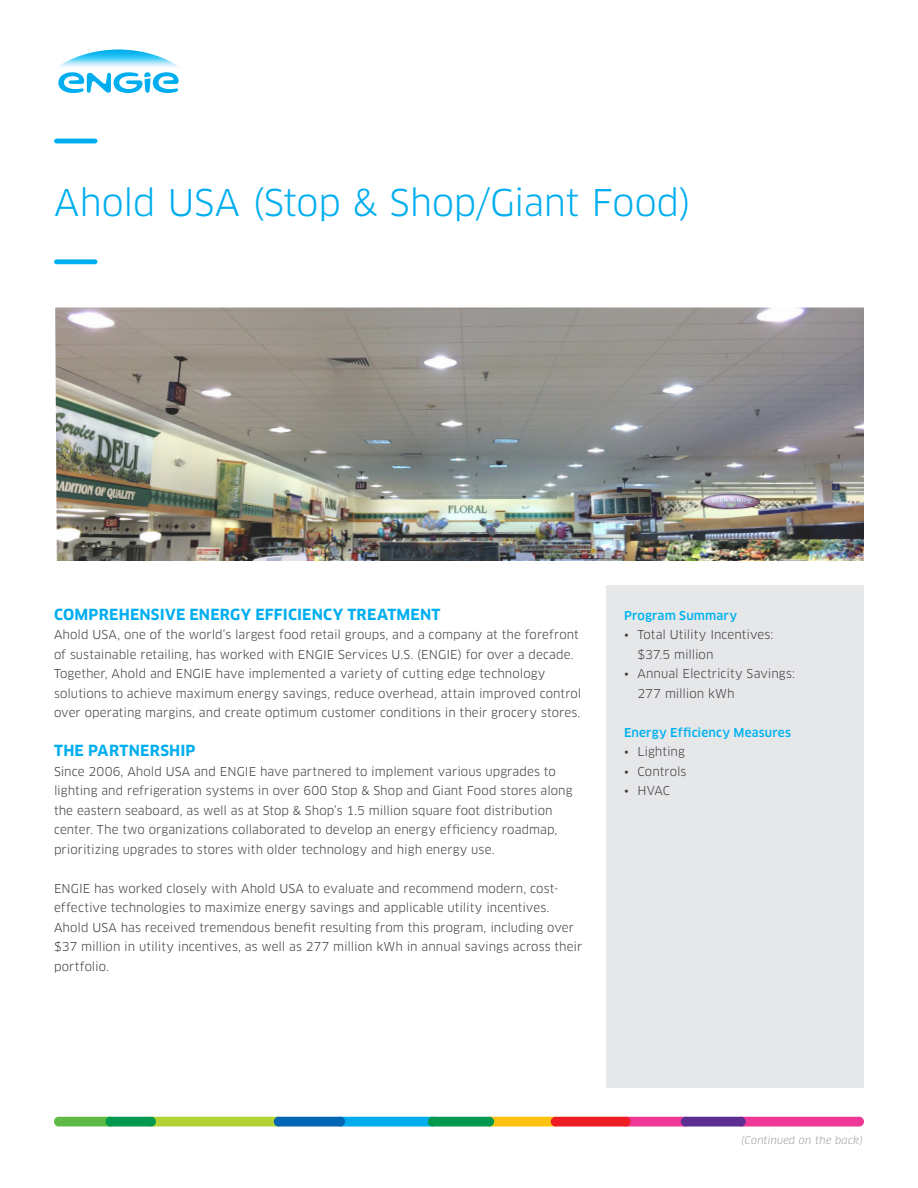
<style>
.page{position:relative;width:918px;height:1188px;background:#fff}
.page>*{position:absolute;margin:0;border:0;box-sizing:border-box;transform-origin:0 0}
.t1{font:36px "Clan OT";letter-spacing:-.005em;color:#00aeef}
.t2{font:700 15px "Clan OT";letter-spacing:.015em;color:#00aeef}
.Body{font:12px/19.5px "Clan OT";letter-spacing:.005em;color:#3e3e3f}
.t3{font:500 12px "Clan OT";letter-spacing:.01em;color:#00b3ef}
.Footer_Date{font:italic 10.5px "Clan OT";letter-spacing:.015em;color:#939598}
</style>
<div class="page">
<svg style="left:58px;top:50px;width:121px;height:43px"></svg>
<img style="left:55px;top:308px;width:809px;height:253px">
<hr style="left:56px;top:139px;width:39px;height:4px;background:#00aeef">
<div style="left:56px;top:259px;width:39px;height:5px;background:#00aeef"></div>
<div style="left:606px;top:585px;width:258px;height:503px;background:#e6e7e9"></div>
<div style="left:736px;top:1117px;width:128px;height:9px;background:#ed3896;border-radius:5px"></div>
<div style="left:621px;top:1117px;width:69px;height:9px;background:#ed3896;border-radius:5px"></div>
<div style="left:485px;top:1117px;width:75px;height:9px;background:#fec210;border-radius:5px"></div>
<div style="left:551px;top:1117px;width:80px;height:9px;background:#ee1d23;border-radius:5px"></div>
<div style="left:336px;top:1117px;width:101px;height:9px;background:#00aeef;border-radius:5px"></div>
<div style="left:147px;top:1117px;width:136px;height:9px;background:#b3d234;border-radius:5px"></div>
<div style="left:54px;top:1117px;width:61px;height:9px;background:#60bb46;border-radius:5px"></div>
<div style="left:428px;top:1117px;width:66px;height:9px;background:#00994e;border-radius:5px"></div>
<div style="left:274px;top:1117px;width:71px;height:9px;background:#0166b3;border-radius:5px"></div>
<div style="left:106px;top:1117px;width:50px;height:9px;background:#00994e;border-radius:5px"></div>
<div style="left:681px;top:1117px;width:65px;height:9px;background:#5b2e91;border-radius:5px"></div>
<h1 class="t1" style="left:54px;top:181px;width:639px">Ahold USA (Stop &amp; Shop/Giant Food)</h1>
<h2 class="t2" style="left:54px;top:605px;width:388px">COMPREHENSIVE ENERGY EFFICIENCY TREATMENT</h2>
<h2 class="Body" style="left:54px;top:625px;width:529px">Ahold USA, one of the world’s largest food retail groups, and a company at the forefront of sustainable retailing, has worked with ENGIE Services U.S. (ENGIE) for over a decade.<br>Together, Ahold and ENGIE have implemented a variety of cutting edge technology solutions to achieve maximum energy savings, reduce overhead, attain improved control over operating margins, and create optimum customer conditions in their grocery stores.</h2>
<h2 class="t2" style="left:54px;top:742px;width:143px">THE PARTNERSHIP</h2>
<p class="Body" style="left:54px;top:761px;width:520px">Since 2006, Ahold USA and ENGIE have partnered to implement various upgrades to lighting and refrigeration systems in over 600 Stop &amp; Shop and Giant Food stores along the eastern seaboard, as well as at Stop &amp; Shop’s 1.5 million square foot distribution center. The two organizations collaborated to develop an energy efficiency roadmap, prioritizing upgrades to stores with older technology and high energy use.</p>
<p class="Body" style="left:54px;top:878px;width:530px">ENGIE has worked closely with Ahold USA to evaluate and recommend modern, cost&shy;effective technologies to maximize energy savings and applicable utility incentives.<br>Ahold USA has received tremendous benefit resulting from this program, including over $37 million in utility incentives, as well as 277 million kWh in annual savings across their portfolio.</p>
<h3 class="t3" style="left:624px;top:608px;width:115px">Program Summary</h3>
<p class="Body" style="left:638px;top:625px;width:138px;text-indent:-14px">• Total Utility Incentives: $37.5 million</p>
<p class="Body" style="left:638px;top:664px;width:159px;text-indent:-14px">• Annual Electricity Savings:<br>277 million kWh</p>
<h3 class="t3" style="left:624px;top:725px;width:168px">Energy Efficiency Measures</h3>
<p class="Body" style="left:624px;top:742px;width:62px">• Lighting</p>
<p class="Body" style="left:624px;top:761px;width:64px">• Controls</p>
<p class="Body" style="left:624px;top:781px;width:48px">• HVAC</p>
<p class="Footer_Date" style="left:741px;top:1134px;width:123px">(Continued on the back)</p>
</div>
